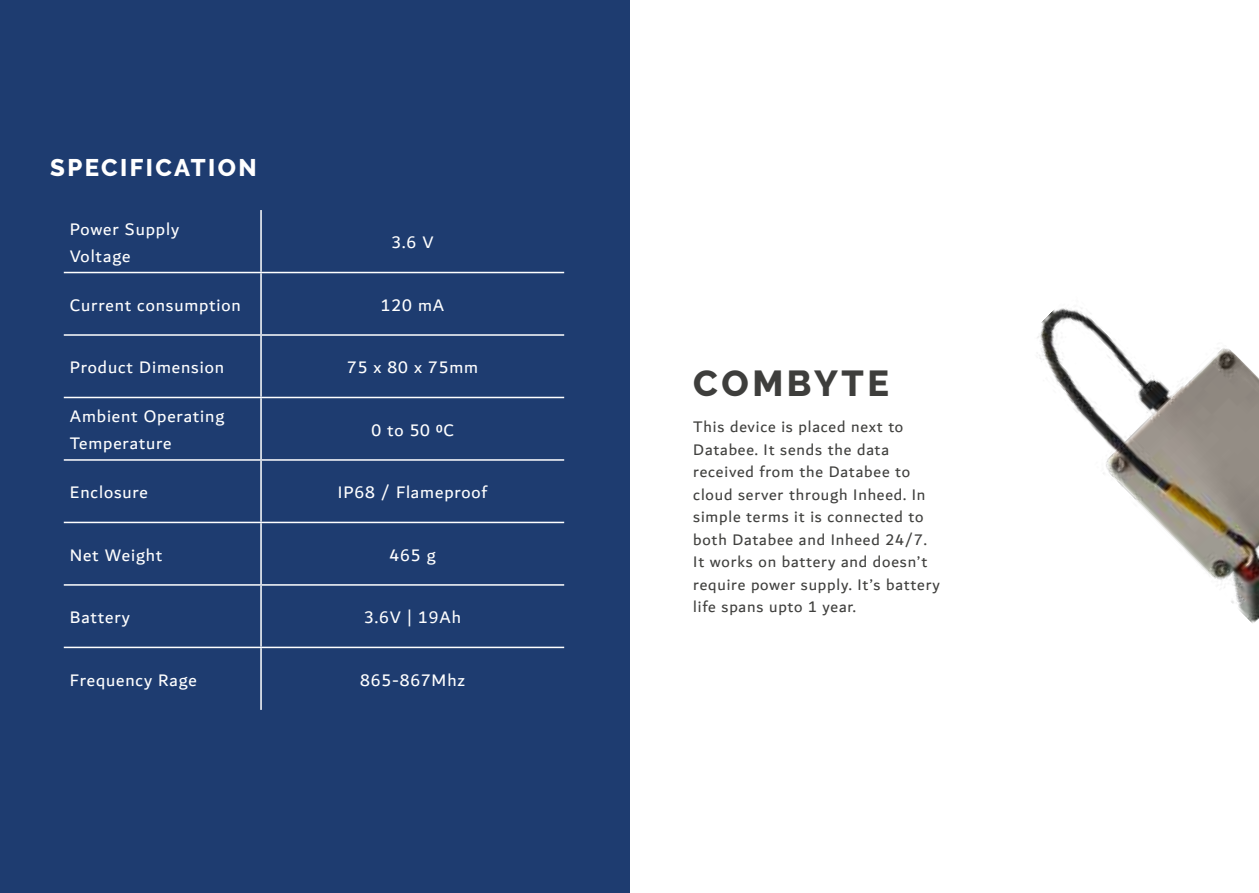
<style>
.page{position:relative;width:1259px;height:893px;background:#fff}
.page>*{position:absolute;margin:0;border:0;box-sizing:border-box;transform-origin:0 0}
.t1{font:800 36px "Raleway";letter-spacing:.1em;color:#3e3e3c}
.t2{font:800 24px "Raleway";letter-spacing:.1em;color:#fff}
.t3{font:18px/27px "Dubai";letter-spacing:.05em;color:#fff}
.t4{font:16.5px/22.5px "Dubai";letter-spacing:.05em;color:#3e3e3c}
</style>
<div class="page">
<img style="left:1037px;top:308px;width:222px;height:315px">
<div style="left:0;top:0;width:629px;height:893px;background:#1e3c70"></div>
<hr style="left:260px;top:210px;width:2px;height:62px;background:#fff">
<hr style="left:64px;top:272px;width:197px;height:1px;background:#fff">
<hr style="left:261px;top:272px;width:303px;height:1px;background:#fff">
<hr style="left:260px;top:273px;width:2px;height:61px;background:#fff">
<hr style="left:64px;top:334px;width:197px;height:2px;background:#fff">
<hr style="left:261px;top:334px;width:303px;height:2px;background:#fff">
<hr style="left:260px;top:336px;width:2px;height:61px;background:#fff">
<hr style="left:64px;top:397px;width:197px;height:1px;background:#fff">
<hr style="left:261px;top:397px;width:303px;height:1px;background:#fff">
<hr style="left:260px;top:398px;width:2px;height:61px;background:#fff">
<hr style="left:64px;top:459px;width:197px;height:2px;background:#fff">
<hr style="left:261px;top:459px;width:303px;height:2px;background:#fff">
<hr style="left:260px;top:461px;width:2px;height:61px;background:#fff">
<hr style="left:64px;top:522px;width:197px;height:1px;background:#fff">
<hr style="left:261px;top:522px;width:303px;height:1px;background:#fff">
<hr style="left:260px;top:523px;width:2px;height:61px;background:#fff">
<hr style="left:64px;top:584px;width:197px;height:2px;background:#fff">
<hr style="left:261px;top:584px;width:303px;height:2px;background:#fff">
<hr style="left:260px;top:586px;width:2px;height:61px;background:#fff">
<hr style="left:64px;top:647px;width:197px;height:1px;background:#fff">
<hr style="left:261px;top:647px;width:303px;height:1px;background:#fff">
<hr style="left:260px;top:648px;width:2px;height:62px;background:#fff">
<h2 class="t2" style="left:50px;top:154px;width:208px">SPECIFICATION</h2>
<p class="t3" style="left:70px;top:215px;width:111px">Power Supply<br>Voltage</p>
<p class="t3" style="left:392px;top:228px;width:43px">3.6 V</p>
<p class="t3" style="left:70px;top:291px;width:173px">Current consumption</p>
<p class="t3" style="left:381px;top:291px;width:65px">120 mA</p>
<p class="t3" style="left:70px;top:353px;width:156px">Product Dimension</p>
<p class="t3" style="left:347px;top:353px;width:133px">75 x 80 x 75mm</p>
<p class="t3" style="left:70px;top:402px;width:156px">Ambient Operating<br>Temperature</p>
<p class="t3" style="left:371px;top:416px;width:84px">0 to 50 0C</p>
<p class="t3" style="left:70px;top:478px;width:80px">Enclosure</p>
<p class="t3" style="left:338px;top:478px;width:151px">IP68 / Flameproof</p>
<p class="t3" style="left:70px;top:541px;width:94px">Net Weight</p>
<p class="t3" style="left:389px;top:541px;width:48px">465 g</p>
<p class="t3" style="left:70px;top:603px;width:62px">Battery</p>
<p class="t3" style="left:364px;top:603px;width:98px">3.6V | 19Ah</p>
<p class="t3" style="left:70px;top:666px;width:129px">Frequency Rage</p>
<p class="t3" style="left:360px;top:666px;width:106px">865-867Mhz</p>
<h1 class="t1" style="left:693px;top:362px;width:197px">COMBYTE</h1>
<p class="t4" style="left:693px;top:415px;width:248px">This device is placed next to<br>Databee. It sends the data received from the Databee to cloud server through Inheed. In simple terms it is connected to both Databee and Inheed 24/7.<br>It works on battery and doesn’t require power supply. It’s battery life spans upto 1 year.</p>
</div>
